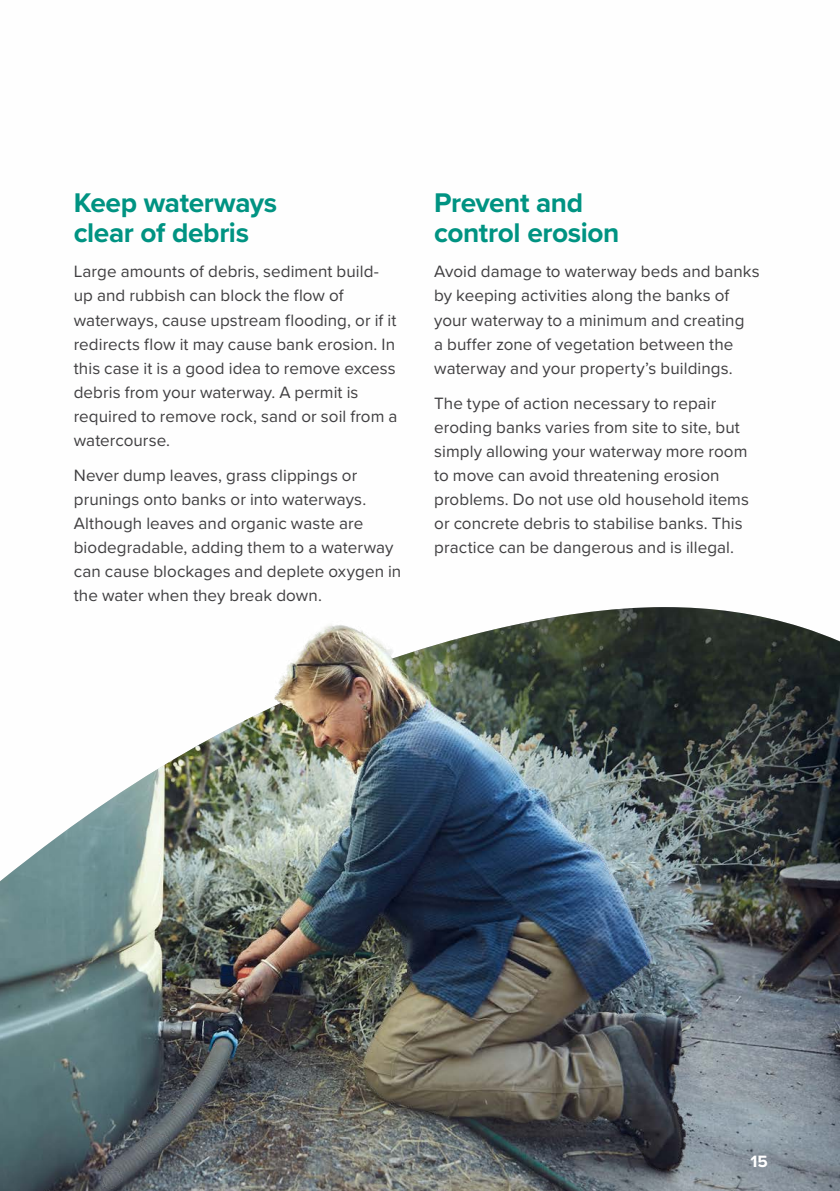
<style>
.page{position:relative;width:840px;height:1191px;background:#fff}
.page>*{position:absolute;margin:0;border:0;box-sizing:border-box;transform-origin:0 0}
.t1{font:700 28px/30px "Proxima Nova";letter-spacing:-.015em;color:#009483}
.Body_copy{font:17px/24px "Proxima Nova";letter-spacing:.005em;color:#414042}
.t2{font:700 17px "Proxima Nova";color:#fff}
</style>
<div class="page">
<img style="left:0;top:607px;width:839px;height:584px">
<h2 class="t1" style="left:74px;top:187px;width:205px">Keep waterways clear of debris</h2>
<p class="Body_copy" style="left:74px;top:259px;width:325px">Large amounts of debris, sediment build&shy;up and rubbish can block the flow of waterways, cause upstream flooding, or if it redirects flow it may cause bank erosion. In this case it is a good idea to remove excess debris from your waterway. A permit is required to remove rock, sand or soil from a watercourse.</p>
<p class="Body_copy" style="left:74px;top:462px;width:329px">Never dump leaves, grass clippings or prunings onto banks or into waterways.<br>Although leaves and organic waste are biodegradable, adding them to a waterway can cause blockages and deplete oxygen in the water when they break down.</p>
<h2 class="t1" style="left:434px;top:187px;width:186px">Prevent and control erosion</h2>
<p class="Body_copy" style="left:434px;top:259px;width:327px">Avoid damage to waterway beds and banks by keeping activities along the banks of your waterway to a minimum and creating<br>a buffer zone of vegetation between the waterway and your property’s buildings.</p>
<p class="Body_copy" style="left:434px;top:390px;width:316px">The type of action necessary to repair eroding banks varies from site to site, but simply allowing your waterway more room to move can avoid threatening erosion problems. Do not use old household items or concrete debris to stabilise banks. This practice can be dangerous and is illegal.</p>
<p class="t2" style="left:750px;top:1148px;width:19px">15</p>
</div>
